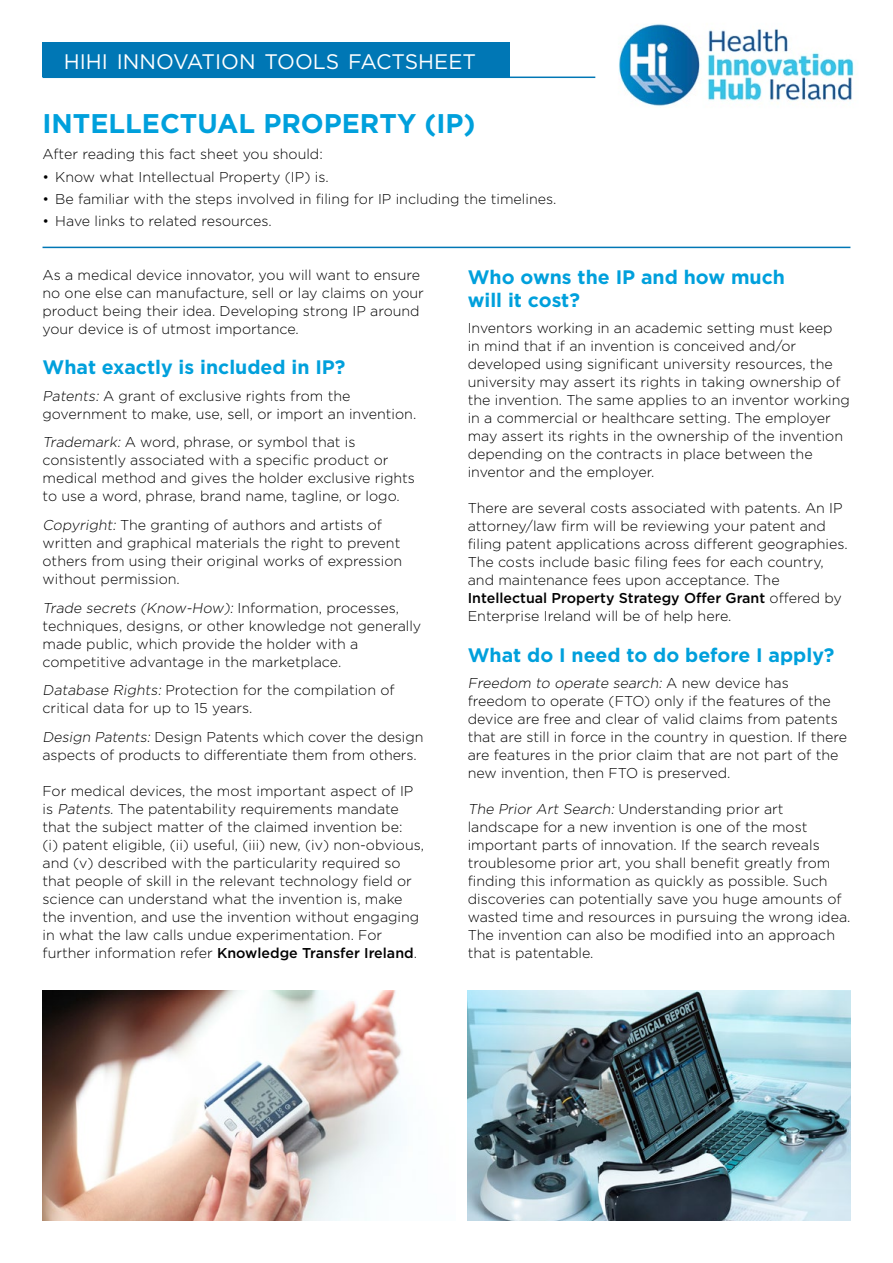
<style>
.page{position:relative;width:893px;height:1263px;background:#fff}
.page>*{position:absolute;margin:0;border:0;box-sizing:border-box;transform-origin:0 0}
.t1{font:700 27px "Gotham";color:#00a0dc}
.t2{font:21px "Gotham";color:#fff}
.t3{font:700 19.5px/22.5px "Gotham";color:#00a0dc}
.t4{font:300 14.25px/18px "Gotham";color:#000}
.s1{font-style:italic}
.s2{font-weight:500}
</style>
<div class="page">
<div style="left:43px;top:43px;width:467px;height:34px;background:#0077b5"></div>
<img style="left:619px;top:24px;width:235px;height:83px">
<hr style="left:43px;top:77px;width:552px;height:1px;background:#0077b5">
<hr style="left:43px;top:247px;width:807px;height:1px;background:#0077b5">
<img style="left:43px;top:991px;width:359px;height:229px">
<img style="left:468px;top:991px;width:382px;height:229px">
<h2 class="t2" style="left:64px;top:50px;width:414px">HIHI INNOVATION TOOLS FACTSHEET</h2>
<h1 class="t1" style="left:43px;top:108px;width:435px">INTELLECTUAL PROPERTY (IP)</h1>
<p class="t4" style="left:43px;top:145px;width:282px">After reading this fact sheet you should:</p>
<p class="t4" style="left:43px;top:167px;width:288px">• Know what Intellectual Property (IP) is.</p>
<p class="t4" style="left:43px;top:190px;width:515px">• Be familiar with the steps involved in filing for IP including the timelines.</p>
<p class="t4" style="left:43px;top:212px;width:231px">• Have links to related resources.</p>
<p class="t4" style="left:43px;top:266px;width:383px">As a medical device innovator, you will want to ensure no one else can manufacture, sell or lay claims on your product being their idea. Developing strong IP around your device is of utmost importance.</p>
<h3 class="t3" style="left:43px;top:356px;width:305px">What exactly is included in IP?</h3>
<p class="t4" style="left:43px;top:387px;width:375px"><span class="s1">Patents:</span> A grant of exclusive rights from the government to make, use, sell, or import an invention.</p>
<p class="t4" style="left:43px;top:433px;width:374px"><span class="s1">Trademark:</span> A word, phrase, or symbol that is consistently associated with a specific product or medical method and gives the holder exclusive rights to use a word, phrase, brand name, tagline, or logo.</p>
<p class="t4" style="left:43px;top:516px;width:361px"><span class="s1">Copyright:</span> The granting of authors and artists of written and graphical materials the right to prevent others from using their original works of expression without permission.</p>
<p class="t4" style="left:43px;top:598px;width:380px"><span class="s1">Trade secrets (Know-How):</span> Information, processes, techniques, designs, or other knowledge not generally made public, which provide the holder with a competitive advantage in the marketplace.</p>
<p class="t4" style="left:43px;top:681px;width:354px"><span class="s1">Database Rights:</span> Protection for the compilation of critical data for up to 15 years.</p>
<p class="t4" style="left:43px;top:728px;width:382px"><span class="s1">Design Patents:</span> Design Patents which cover the design aspects of products to differentiate them from others.</p>
<p class="t4" style="left:43px;top:782px;width:383px">For medical devices, the most important aspect of IP is <span class="s1">Patents</span>. The patentability requirements mandate that the subject matter of the claimed invention be:<br>(i) patent eligible, (ii) useful, (iii) new, (iv) non-obvious, and (v) described with the particularity required so that people of skill in the relevant technology field or science can understand what the invention is, make the invention, and use the invention without engaging in what the law calls undue experimentation. For further information refer <span class="s2">Knowledge Transfer Ireland</span>.</p>
<h3 class="t3" style="left:468px;top:265px;width:319px">Who owns the IP and how much will it cost?</h3>
<p class="t4" style="left:468px;top:319px;width:384px">Inventors working in an academic setting must keep<br>in mind that if an invention is conceived and/or developed using significant university resources, the university may assert its rights in taking ownership of the invention. The same applies to an inventor working in a commercial or healthcare setting. The employer may assert its rights in the ownership of the invention depending on the contracts in place between the inventor and the employer.</p>
<p class="t4" style="left:468px;top:499px;width:382px">There are several costs associated with patents. An IP attorney/law firm will be reviewing your patent and filing patent applications across different geographies.<br>The costs include basic filing fees for each country, and maintenance fees upon acceptance. The <span class="s2">Intellectual Property Strategy Offer Grant</span> offered by Enterprise Ireland will be of help here.</p>
<h3 class="t3" style="left:468px;top:643px;width:368px">What do I need to do before I apply?</h3>
<p class="t4" style="left:468px;top:674px;width:381px"><span class="s1">Freedom to operate search:</span> A n ew d ev i ce h a s freedom to operate (FTO) only if the features of the device are free and clear of valid claims from patents that are still in force in the country in question. If there are features in the prior claim that are not part of the new invention, then FTO is preserved.</p>
<p class="t4" style="left:468px;top:800px;width:384px"><span class="s1">The Prior Art Search:</span> Understanding prior art landscape for a new invention is one of the most important parts of innovation. If the search reveals troublesome prior art, you shall benefit greatly from finding this information as quickly as possible. Such discoveries can potentially save you huge amounts of wasted time and resources in pursuing the wrong idea.<br>The invention can also be modified into an approach that is patentable.</p>
</div>
